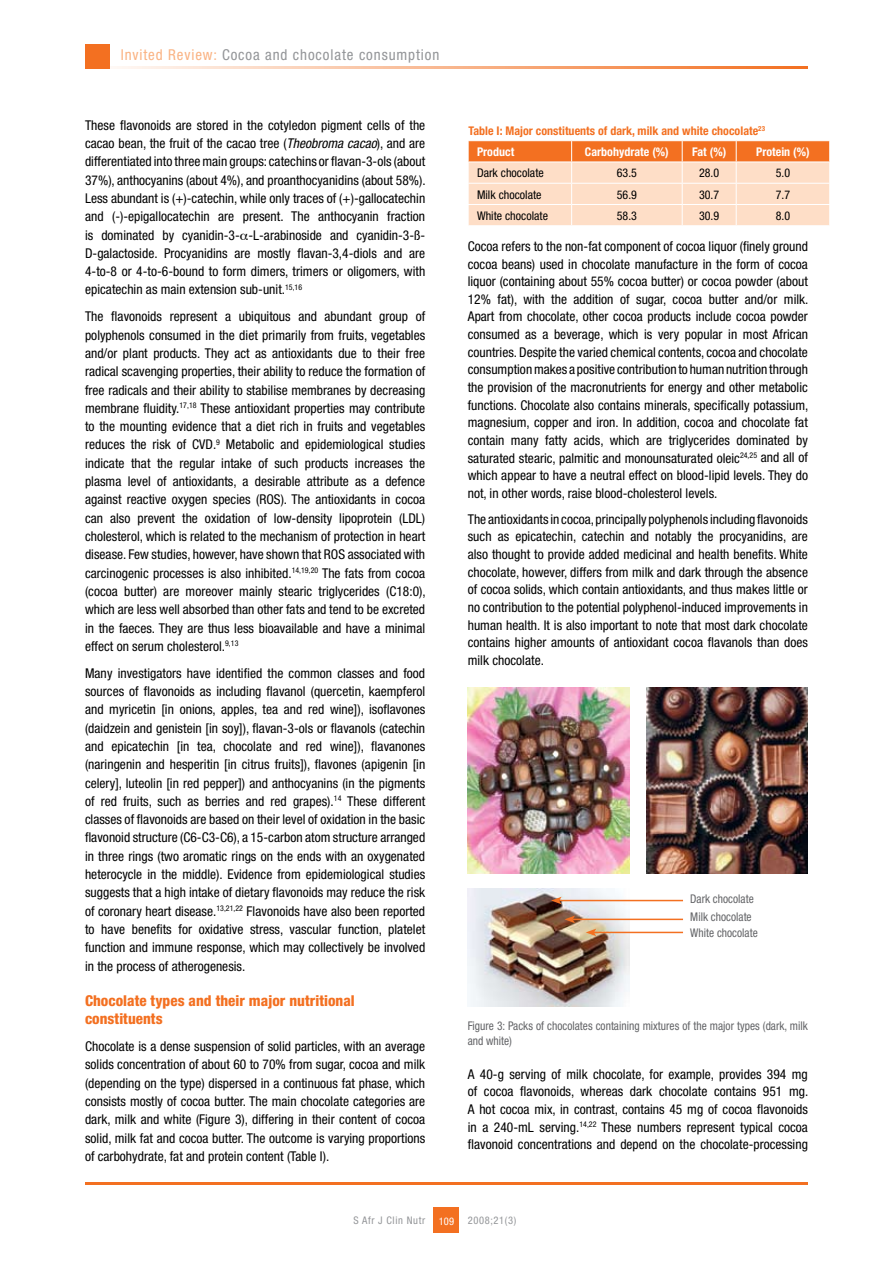
<style>
.page{position:relative;width:893px;height:1263px;background:#fff}
.page>*{position:absolute;margin:0;border:0;box-sizing:border-box;transform-origin:0 0}
.t1{font:800 condensed 15px/18.3px "Helvetica Neue";color:#f37021}
.t2{font:condensed 15px "Helvetica Neue";letter-spacing:.06em;color:#939598}
.t3{font:condensed 13.5px/18.3px "Helvetica Neue";color:#000;text-align:justify}
.t4{font:condensed 12px/17.7px "Helvetica Neue";color:#636467;scale:.95 1}
.t5{font:condensed 12px "Helvetica Neue";color:#000}
.t6{font:700 condensed 12px/21.3px "Helvetica Neue";color:#f37021}
.t7{font:700 condensed 12px "Helvetica Neue";color:#fff}
.t8{font:condensed 10.5px "Helvetica Neue";letter-spacing:.06em;color:#939598}
.t9{font:condensed 10.5px "Helvetica Neue";color:#fff}
.s1{color:#fab383}
.s2{font-style:italic}
.s3{color:#fff}
</style>
<div class="page">
<div style="left:434px;top:1208px;width:25px;height:25px;background:#f37021"></div>
<hr style="left:85px;top:1182px;width:723px;height:2px;background:#f37021">
<hr style="left:85px;top:66px;width:723px;height:2px;background:#f37021">
<div style="left:85px;top:44px;width:24px;height:24px;background:#f37021"></div>
<svg style="left:468px;top:140px;width:362px;height:85px;background:#fbc6a3"></svg>
<img style="left:468px;top:687px;width:161px;height:187px">
<img style="left:468px;top:889px;width:161px;height:118px">
<img style="left:646px;top:687px;width:162px;height:187px">
<hr style="left:559px;top:900px;width:124px;height:1px;background:#f37021">
<svg style="left:551px;top:897px;width:11px;height:7px"></svg>
<hr style="left:594px;top:932px;width:89px;height:1px;background:#f37021">
<svg style="left:586px;top:928px;width:10px;height:8px"></svg>
<hr style="left:573px;top:919px;width:110px;height:1px;background:#f37021">
<svg style="left:564px;top:915px;width:11px;height:8px"></svg>
<p class="t2" style="left:121px;top:46px;width:320px"><span class="s1">Invited Review:</span> Cocoa and chocolate consumption</p>
<p class="t3" style="left:85px;top:116px;width:342px">These flavonoids are stored in the cotyledon pigment cells of the cacao bean, the fruit of the cacao tree (<span class="s2">Theobroma cacao</span>), and are differentiated into three main groups: catechins or flavan-3-ols (about 37%), anthocyanins (about 4%), and proanthocyanidins (about 58%).<br>Less abundant is (+)-catechin, while only traces of (+)-gallocatechin and (-)-epigallocatechin are present. The anthocyanin fraction is dominated by cyanidin-3- -L-arabinoside and cyanidin-3-ß-D-galactoside. Procyanidins are mostly flavan-3,4-diols and are 4-to-8 or 4-to-6-bound to form dimers, trimers or oligomers, with epicatechin as main extension sub-unit.<sup>15,16</sup></p>
<p class="t3" style="left:85px;top:307px;width:342px">The flavonoids represent a ubiquitous and abundant group of polyphenols consumed in the diet primarily from fruits, vegetables and/or plant products. They act as antioxidants due to their free radical scavenging properties, their ability to reduce the formation of free radicals and their ability to stabilise membranes by decreasing membrane fluidity.<sup>17,18</sup> These antioxidant properties may contribute to the mounting evidence that a diet rich in fruits and vegetables reduces the risk of CVD.<sup>9</sup> Metabolic and epidemiological studies indicate that the regular intake of such products increases the plasma level of antioxidants, a desirable attribute as a defence against reactive oxygen species (ROS). The antioxidants in cocoa can also prevent the oxidation of low-density lipoprotein (LDL) cholesterol, which is related to the mechanism of protection in heart disease. Few studies, however, have shown that ROS associated with carcinogenic processes is also inhibited.<sup>14,19,20</sup> The fats from cocoa (cocoa butter) are moreover mainly stearic triglycerides (C18:0), which are less well absorbed than other fats and tend to be excreted in the faeces. They are thus less bioavailable and have a minimal effect on serum cholesterol.<sup>9,13</sup></p>
<p class="t3" style="left:85px;top:664px;width:342px">Many investigators have identified the common classes and food sources of flavonoids as including flavanol (quercetin, kaempferol and myricetin [in onions, apples, tea and red wine]), isoflavones (daidzein and genistein [in soy]), flavan-3-ols or flavanols (catechin and epicatechin [in tea, chocolate and red wine]), flavanones (naringenin and hesperitin [in citrus fruits]), flavones (apigenin [in celery], luteolin [in red pepper]) and anthocyanins (in the pigments of red fruits, such as berries and red grapes).<sup>14</sup> These different classes of flavonoids are based on their level of oxidation in the basic flavonoid structure (C6-C3-C6), a 15-carbon atom structure arranged in three rings (two aromatic rings on the ends with an oxygenated heterocycle in the middle). Evidence from epidemiological studies suggests that a high intake of dietary flavonoids may reduce the risk of coronary heart disease.<sup>13,21,22</sup> Flavonoids have also been reported to have benefits for oxidative stress, vascular function, platelet function and immune response, which may collectively be involved in the process of atherogenesis.</p>
<p class="t1" style="left:85px;top:991px;width:271px">Chocolate types and their major nutritional constituents</p>
<p class="t3" style="left:85px;top:1037px;width:342px">Chocolate is a dense suspension of solid particles, with an average solids concentration of about 60 to 70% from sugar, cocoa and milk (depending on the type) dispersed in a continuous fat phase, which consists mostly of cocoa butter. The main chocolate categories are dark, milk and white (Figure 3), differing in their content of cocoa solid, milk fat and cocoa butter. The outcome is varying proportions of carbohydrate, fat and protein content (Table I).</p>
<p class="t6" style="left:477px;top:120px;width:289px;text-indent:-9px">Table I: Major constituents of dark, milk and white chocolate<sup>23<br></sup><span class="s3">Product</span></p>
<p class="t7" style="left:585px;top:144px;width:85px">Carbohydrate (%)</p>
<p class="t7" style="left:692px;top:144px;width:36px">Fat (%)</p>
<p class="t7" style="left:756px;top:144px;width:55px">Protein (%)</p>
<p class="t5" style="left:477px;top:166px;width:68px">Dark chocolate</p>
<p class="t5" style="left:617px;top:166px;width:22px">63.5</p>
<p class="t5" style="left:699px;top:166px;width:22px">28.0</p>
<p class="t5" style="left:776px;top:166px;width:16px">5.0</p>
<p class="t5" style="left:477px;top:187px;width:66px">Milk chocolate</p>
<p class="t5" style="left:617px;top:187px;width:22px">56.9</p>
<p class="t5" style="left:699px;top:187px;width:22px">30.7</p>
<p class="t5" style="left:776px;top:187px;width:16px">7.7</p>
<p class="t5" style="left:477px;top:209px;width:73px">White chocolate</p>
<p class="t5" style="left:617px;top:209px;width:22px">58.3</p>
<p class="t5" style="left:699px;top:209px;width:22px">30.9</p>
<p class="t5" style="left:776px;top:209px;width:16px">8.0</p>
<p class="t3" style="left:468px;top:237px;width:342px;line-height:17.7px">Cocoa refers to the non-fat component of cocoa liquor (finely ground cocoa beans) used in chocolate manufacture in the form of cocoa liquor (containing about 55% cocoa butter) or cocoa powder (about 12% fat), with the addition of sugar, cocoa butter and/or milk.<br>Apart from chocolate, other cocoa products include cocoa powder consumed as a beverage, which is very popular in most African countries. Despite the varied chemical contents, cocoa and chocolate consumption makes a positive contribution to human nutrition through the provision of the macronutrients for energy and other metabolic functions. Chocolate also contains minerals, specifically potassium, magnesium, copper and iron. In addition, cocoa and chocolate fat contain many fatty acids, which are triglycerides dominated by saturated stearic, palmitic and monounsaturated oleic<sup>24,25</sup> and all of which appear to have a neutral effect on blood-lipid levels. They do not, in other words, raise blood-cholesterol levels.</p>
<p class="t3" style="left:468px;top:510px;width:342px;line-height:17.7px">The antioxidants in cocoa, principally polyphenols including flavonoids such as epicatechin, catechin and notably the procyanidins, are also thought to provide added medicinal and health benefits. White chocolate, however, differs from milk and dark through the absence of cocoa solids, which contain antioxidants, and thus makes little or no contribution to the potential polyphenol-induced improvements in human health. It is also important to note that most dark chocolate contains higher amounts of antioxidant cocoa flavanols than does milk chocolate.</p>
<p class="t4" style="left:690px;top:890px;width:68px">Dark chocolate<br>Milk chocolate</p>
<p class="t4" style="left:690px;top:923px;width:73px">White chocolate</p>
<p class="t4" style="left:468px;top:1018px;width:360px;line-height:15px">Figure 3: Packs of chocolates containing mixtures of the major types (dark, milk and white)</p>
<p class="t3" style="left:468px;top:1065px;width:342px;line-height:17.5px">A 40-g serving of milk chocolate, for example, provides 394 mg of cocoa flavonoids, whereas dark chocolate contains 951 mg.<br>A hot cocoa mix, in contrast, contains 45 mg of cocoa flavonoids in a 240-mL serving.<sup>14,22</sup> These numbers represent typical cocoa flavonoid concentrations and depend on the chocolate-processing</p>
<p class="t8" style="left:353px;top:1215px;width:73px">S Afr J Clin Nutr</p>
<p class="t8" style="left:468px;top:1215px;width:50px">2008;21(3)</p>
<p class="t9" style="left:439px;top:1215px;width:17px">109</p>
</div>
